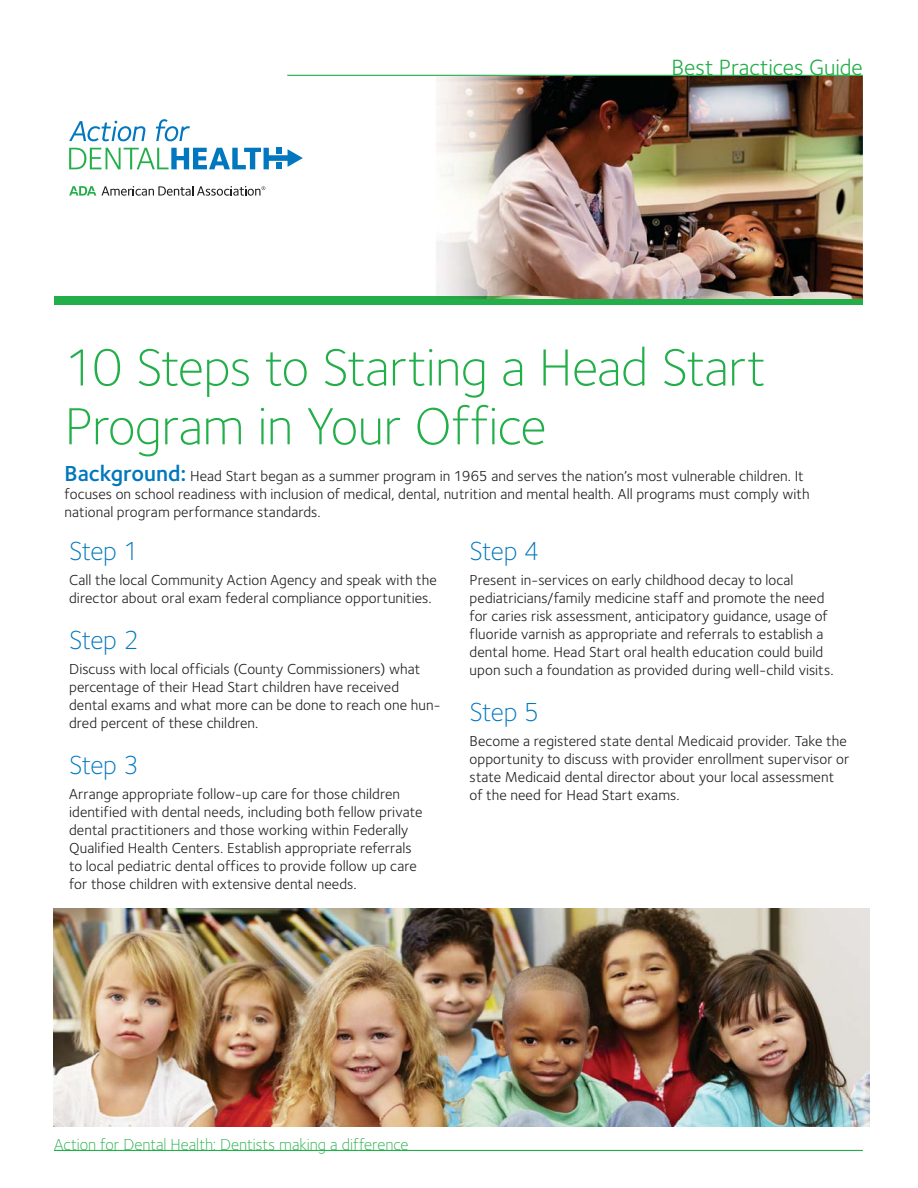
<style>
.page{position:relative;width:918px;height:1188px;background:#fff}
.page>*{position:absolute;margin:0;border:0;box-sizing:border-box;transform-origin:0 0}
.t1{font:300 54px/58.8px "Foundry Sterling";letter-spacing:-.015em;color:#22ae49}
.t2{font:300 27px "Foundry Sterling";letter-spacing:-.035em;color:#0077be}
.t3{font:22.8px "Foundry Sterling";letter-spacing:-.005em;color:#22ae49}
.t4{font:300 16.5px "Foundry Sterling";color:#22ae49}
.t5{font:15px/18px "Foundry Sterling";color:#231f20}
.s1{font-weight:600;font-size:22.5px;color:#0077be}
</style>
<div class="page">
<div style="left:54px;top:297px;width:809px;height:8px;background:#22ae49"></div>
<img style="left:436px;top:76px;width:427px;height:222px">
<svg style="left:69px;top:121px;width:76px;height:20px"></svg>
<svg style="left:156px;top:119px;width:34px;height:22px"></svg>
<svg style="left:69px;top:186px;width:196px;height:10px"></svg>
<svg style="left:69px;top:148px;width:234px;height:21px"></svg>
<hr style="left:287px;top:75px;width:576px;height:1px;background:#22ae49">
<hr style="left:54px;top:1150px;width:809px;height:1px;background:#22ae49">
<img style="left:54px;top:908px;width:815px;height:218px">
<h3 class="t3" style="left:672px;top:58px;width:193px">Best Practices Guide</h3>
<h1 class="t1" style="left:65px;top:343px;width:703px">10 Steps to Starting a Head Start<br>Program in Your Office</h1>
<p class="t5" style="left:65px;top:468px;width:747px"><span class="s1">Background:</span> Head Start began as a summer program in 1965 and serves the nation’s most vulnerable children. It focuses on school readiness with inclusion of medical, dental, nutrition and mental health. All programs must comply with national program performance standards.</p>
<h2 class="t2" style="left:69px;top:541px;width:72px">Step 1</h2>
<p class="t5" style="left:69px;top:573px;width:369px">Call the local Community Action Agency and speak with the director about oral exam federal compliance opportunities.</p>
<h2 class="t2" style="left:69px;top:630px;width:72px">Step 2</h2>
<p class="t5" style="left:69px;top:661px;width:373px">Discuss with local officials (County Commissioners) what percentage of their Head Start children have received dental exams and what more can be done to reach one hun&shy;dred percent of these children.</p>
<h2 class="t2" style="left:69px;top:754px;width:72px">Step 3</h2>
<p class="t5" style="left:69px;top:786px;width:355px">Arrange appropriate follow-up care for those children identified with dental needs, including both fellow private dental practitioners and those working within Federally Qualified Health Centers. Establish appropriate referrals to local pediatric dental offices to provide follow up care for those children with extensive dental needs.</p>
<h2 class="t2" style="left:470px;top:541px;width:72px">Step 4</h2>
<p class="t5" style="left:470px;top:573px;width:365px">Present in-services on early childhood decay to local pediatricians/family medicine staff and promote the need for caries risk assessment, anticipatory guidance, usage of fluoride varnish as appropriate and referrals to establish a dental home. Head Start oral health education could build upon such a foundation as provided during well-child visits.</p>
<h2 class="t2" style="left:470px;top:702px;width:72px">Step 5</h2>
<p class="t5" style="left:470px;top:733px;width:381px">Become a registered state dental Medicaid provider. Take the opportunity to discuss with provider enrollment supervisor or state Medicaid dental director about your local assessment of the need for Head Start exams.</p>
<p class="t4" style="left:54px;top:1138px;width:356px">Action for Dental Health: Dentists making a difference</p>
</div>
